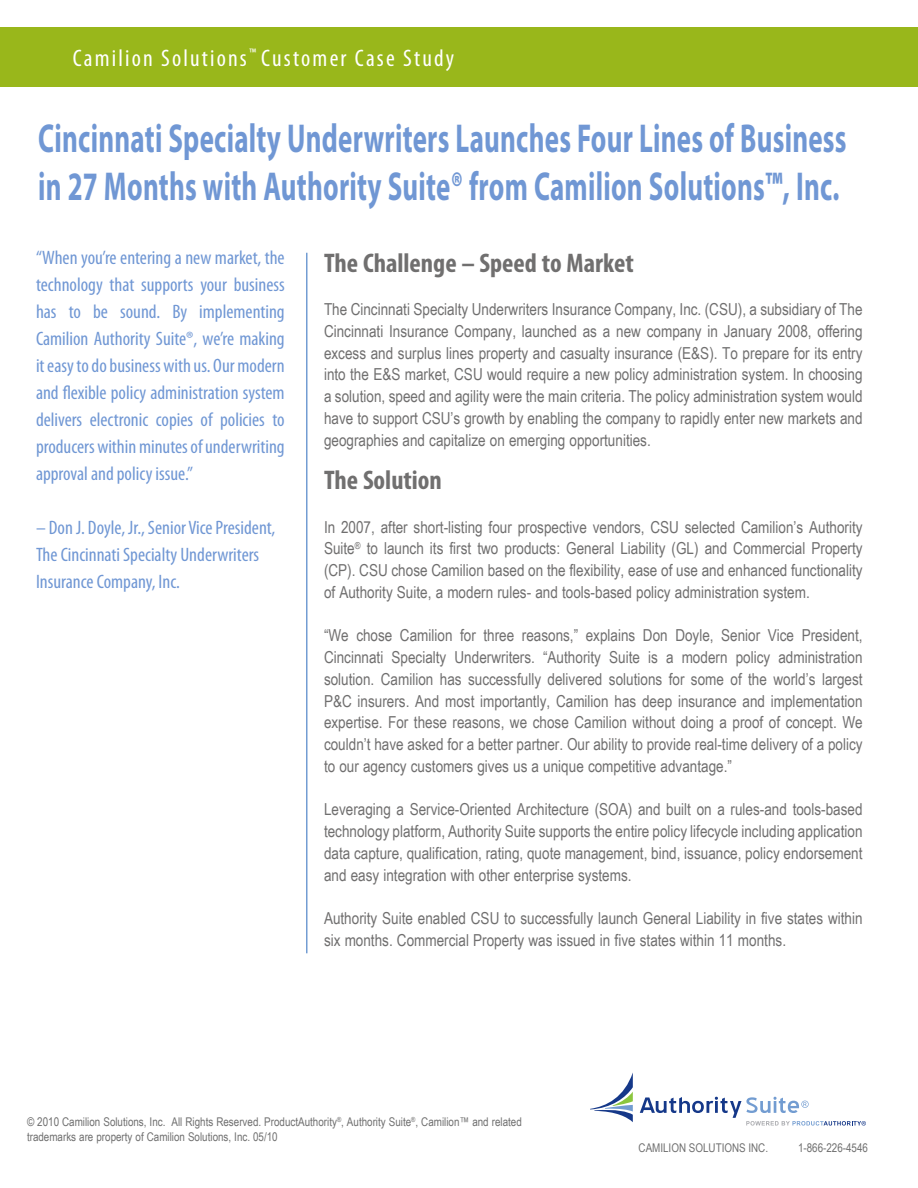
<style>
.page{position:relative;width:918px;height:1188px;background:#fff}
.page>*{position:absolute;margin:0;border:0;box-sizing:border-box;transform-origin:0 0}
.t1{font:700 40.5px/48px "Myriad Pro";letter-spacing:.01em;color:#7097d4;scale:.67 1}
.Heading_3{font:700 condensed 27px "Myriad Pro";color:#706f6f}
.big-header{font:condensed 24px "Myriad Pro";letter-spacing:.09em;color:#fff}
.t2{font:condensed 19.5px/27px "Myriad Pro";color:#7097d4;text-align:justify}
.t3{font:16.5px/21.8px "Arial Narrow";color:#706f6f;text-align:justify}
.t4{font:12px/14.4px "Arial Narrow";color:#6f6f6f}
</style>
<div class="page">
<div style="left:0;top:27px;width:918px;height:59px;background:#99b71b"></div>
<svg style="left:590px;top:1072px;width:43px;height:50px"></svg>
<svg style="left:640px;top:1097px;width:226px;height:29px"></svg>
<hr style="left:306px;top:253px;width:2px;height:700px;background:#739dd3">
<p class="big-header" style="left:73px;top:44px;width:383px">Camilion Solutions<sup>™</sup> Customer Case Study</p>
<p class="t1" style="left:38px;top:113px;width:1208px">Cincinnati Specialty Underwriters Launches Four Lines of Business in 27 Months with Authority Suite® from Camilion Solutions™, Inc.</p>
<p class="t2" style="left:36px;top:244px;width:250px">“When you’re entering a new market, the technology that supports your business has to be sound. By implementing Camilion Authority Suite®, we’re making it easy to do business with us. Our modern and flexible policy administration system delivers electronic copies of policies to producers within minutes of underwriting approval and policy issue.”</p>
<p class="t2" style="left:36px;top:514px;width:241px">– Don J. Doyle, Jr., Senior Vice President,</p>
<p class="t2" style="left:36px;top:541px;width:225px">The Cincinnati Specialty Underwriters<br>Insurance Company, Inc.</p>
<p class="Heading_3" style="left:324px;top:246px;width:311px">The Challenge – Speed to Market</p>
<p class="t3" style="left:324px;top:298px;width:540px">The Cincinnati Specialty Underwriters Insurance Company, Inc. (CSU), a subsidiary of The Cincinnati Insurance Company, launched as a new company in January 2008, offering excess and surplus lines property and casualty insurance (E&amp;S). To prepare for its entry into the E&amp;S market, CSU would require a new policy administration system. In choosing a solution, speed and agility were the main criteria. The policy administration system would have to support CSU’s growth by enabling the company to rapidly enter new markets and geographies and capitalize on emerging opportunities.</p>
<p class="Heading_3" style="left:324px;top:463px;width:119px">The Solution</p>
<p class="t3" style="left:324px;top:515px;width:540px">In 2007, after short-listing four prospective vendors, CSU selected Camilion’s Authority Suite<sup>®</sup> to launch its first two products: General Liability (GL) and Commercial Property (CP). CSU chose Camilion based on the flexibility, ease of use and enhanced functionality of Authority Suite, a modern rules- and tools-based policy administration system.</p>
<p class="t3" style="left:324px;top:624px;width:540px">“We chose Camilion for three reasons,” explains Don Doyle, Senior Vice President, Cincinnati Specialty Underwriters. “Authority Suite is a modern policy administration solution. Camilion has successfully delivered solutions for some of the world’s largest P&amp;C insurers. And most importantly, Camilion has deep insurance and implementation expertise. For these reasons, we chose Camilion without doing a proof of concept. We couldn’t have asked for a better partner. Our ability to provide real-time delivery of a policy to our agency customers gives us a unique competitive advantage.”</p>
<p class="t3" style="left:324px;top:798px;width:540px">Leveraging a Service-Oriented Architecture (SOA) and built on a rules-and tools-based technology platform, Authority Suite supports the entire policy lifecycle including application data capture, qualification, rating, quote management, bind, issuance, policy endorsement and easy integration with other enterprise systems.</p>
<p class="t3" style="left:324px;top:907px;width:540px">Authority Suite enabled CSU to successfully launch General Liability in five states within six months. Commercial Property was issued in five states within 11 months.</p>
<p class="t4" style="left:27px;top:1115px;width:496px">© 2010 Camilion Solutions, Inc. All Rights Reserved. ProductAuthority<sup>®</sup>, Authority Suite<sup>®</sup>, Camilion™ and related trademarks are property of Camilion Solutions, Inc. 05/10</p>
<p class="t4" style="left:639px;top:1140px;width:131px">CAMILION SOLUTIONS INC.</p>
<p class="t4" style="left:798px;top:1140px;width:72px">1-866-226-4546</p>
</div>
